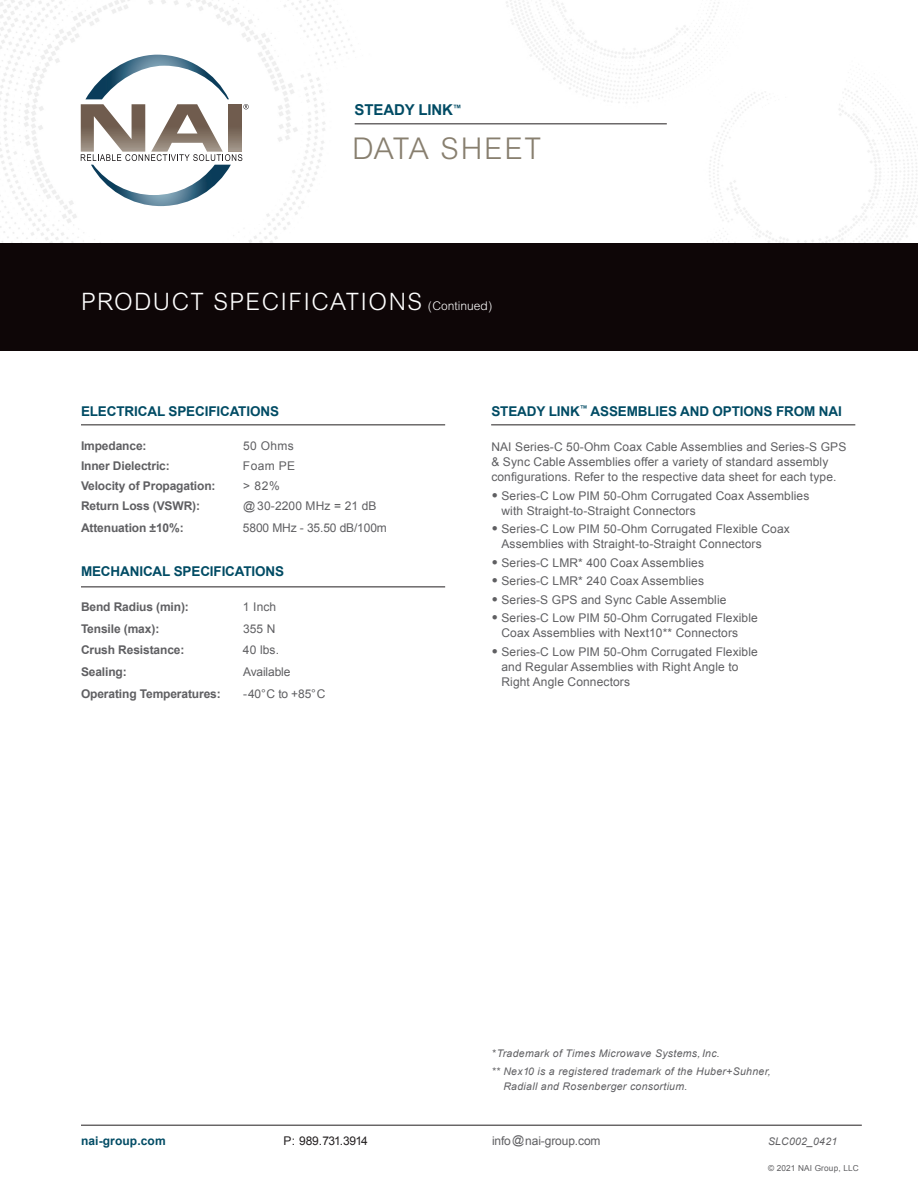
<style>
.page{position:relative;width:918px;height:1188px;background:#fff}
.page>*{position:absolute;margin:0;border:0;box-sizing:border-box;transform-origin:0 0}
.Quote-2{font:300 30px "Arial";letter-spacing:.06em;color:#887f6f}
.t1{font:300 24px "Arial";letter-spacing:.06em;color:#fff}
.Quote-2-2{font:700 15px "Arial";letter-spacing:-.01em;color:#004b64}
.t2{font:700 13.5px "Arial";letter-spacing:-.01em;color:#004b64}
.t3{font:12px/15px "Arial";letter-spacing:.01em;color:#5f5f62}
.t4{font:700 12px "Arial";letter-spacing:-.01em;color:#5f5f62}
.t5{font:12px "Arial";letter-spacing:-.01em;color:#5f5f62}
.t6{font:12px "Arial";letter-spacing:-.05em;color:#231f20}
.t7{font:700 12px "Arial";letter-spacing:.01em;color:#004b64}
.t8{font:italic 10.5px/15px "Arial";letter-spacing:.03em;color:#5f5f62}
.t9{font:8.25px "Arial";letter-spacing:.02em;color:#5f5f62}
.s1{font-size:12px}
.s2{font-weight:900;font-size:13.5px}
</style>
<div class="page">
<svg style="left:81px;top:55px;width:168px;height:151px"></svg>
<div style="left:0;top:243px;width:918px;height:108px;background:#0e0607"></div>
<hr style="left:81px;top:424px;width:364px;height:1px;background:#231f20">
<hr style="left:491px;top:424px;width:364px;height:1px;background:#231f20">
<hr style="left:81px;top:586px;width:364px;height:1px;background:#231f20">
<hr style="left:81px;top:1125px;width:781px;height:1px;background:#231f20">
<hr style="left:355px;top:123px;width:312px;height:1px;background:#231f20">
<p class="Quote-2-2" style="left:355px;top:101px;width:108px">STEADY LINK<sup>™</sup></p>
<p class="Quote-2" style="left:352px;top:131px;width:190px">DATA SHEET</p>
<p class="t1" style="left:81px;top:288px;width:413px">PRODUCT SPECIFICATIONS <span class="s1">(Continued)</span></p>
<p class="t2" style="left:81px;top:404px;width:200px">ELECTRICAL SPECIFICATIONS</p>
<p class="t4" style="left:81px;top:439px;width:67px">Impedance:</p>
<p class="t3" style="left:243px;top:438px;width:52px">50 Ohms</p>
<p class="t4" style="left:81px;top:459px;width:90px">Inner Dielectric:</p>
<p class="t3" style="left:243px;top:458px;width:54px">Foam PE</p>
<p class="t4" style="left:81px;top:479px;width:136px">Velocity of Propagation:</p>
<p class="t3" style="left:243px;top:478px;width:38px">&gt; 82%</p>
<p class="t4" style="left:81px;top:499px;width:121px">Return Loss (VSWR):</p>
<p class="t3" style="left:243px;top:499px;width:135px">@ 30-2200 MHz = 21 dB</p>
<p class="t4" style="left:81px;top:521px;width:104px">Attenuation ±10%:</p>
<p class="t5" style="left:243px;top:521px;width:145px">5800 MHz - 35.50 dB/100m</p>
<p class="t2" style="left:81px;top:563px;width:205px">MECHANICAL SPECIFICATIONS</p>
<p class="t4" style="left:81px;top:600px;width:109px">Bend Radius (min):</p>
<p class="t3" style="left:243px;top:599px;width:35px">1 Inch</p>
<p class="t4" style="left:81px;top:622px;width:80px">Tensile (max):</p>
<p class="t3" style="left:243px;top:621px;width:34px">355 N</p>
<p class="t4" style="left:81px;top:643px;width:105px">Crush Resistance:</p>
<p class="t3" style="left:243px;top:643px;width:38px">40 lbs.</p>
<p class="t4" style="left:81px;top:665px;width:47px">Sealing:</p>
<p class="t5" style="left:243px;top:665px;width:49px">Available</p>
<p class="t4" style="left:81px;top:687px;width:141px">Operating Temperatures:</p>
<p class="t3" style="left:243px;top:686px;width:84px">-40°C to +85°C</p>
<p class="t2" style="left:491px;top:404px;width:352px">STEADY LINK<sup>™</sup> ASSEMBLIES AND OPTIONS FROM NAI</p>
<p class="t3" style="left:491px;top:439px;width:356px">NAI Series-C 50-Ohm Coax Cable Assemblies and Series-S GPS &amp; Sync Cable Assemblies offer a variety of standard assembly configurations. Refer to the respective data sheet for each type.</p>
<p class="t3" style="left:501px;top:488px;width:309px;text-indent:-10px"><span class="s2">•</span> Series-C Low PIM 50-Ohm Corrugated Coax Assemblies with Straight-to-Straight Connectors</p>
<p class="t3" style="left:501px;top:521px;width:290px;text-indent:-10px"><span class="s2">•</span> Series-C Low PIM 50-Ohm Corrugated Flexible Coax<br>Assemblies with Straight-to-Straight Connectors</p>
<p class="t3" style="left:491px;top:555px;width:214px"><span class="s2">•</span> Series-C LMR* 400 Coax Assemblies</p>
<p class="t3" style="left:491px;top:573px;width:214px"><span class="s2">•</span> Series-C LMR* 240 Coax Assemblies</p>
<p class="t3" style="left:491px;top:592px;width:237px"><span class="s2">•</span> Series-S GPS and Sync Cable Assemblie</p>
<p class="t3" style="left:501px;top:611px;width:258px;text-indent:-10px"><span class="s2">•</span> Series-C Low PIM 50-Ohm Corrugated Flexible<br>Coax Assemblies with Next10** Connectors</p>
<p class="t3" style="left:501px;top:644px;width:258px;text-indent:-10px"><span class="s2">•</span> Series-C Low PIM 50-Ohm Corrugated Flexible and Regular Assemblies with Right Angle to<br>Right Angle Connectors</p>
<p class="t8" style="left:491px;top:1045px;width:230px">*Trademark of Times Microwave Systems, Inc.</p>
<p class="t8" style="left:503px;top:1064px;width:269px;text-indent:-12px">** Nex10 is a registered trademark of the Huber+Suhner,<br>Radiall and Rosenberger consortium.</p>
<p class="t7" style="left:81px;top:1134px;width:86px">nai-group.com</p>
<p class="t6" style="left:284px;top:1134px;width:86px">P: 989.731.3914</p>
<p class="t5" style="left:492px;top:1134px;width:110px">info@nai-group.com</p>
<p class="t8" style="left:768px;top:1134px;width:71px">SLC002_0421</p>
<p class="t9" style="left:768px;top:1163px;width:92px">© 2021 NAI Group, LLC</p>
</div>
